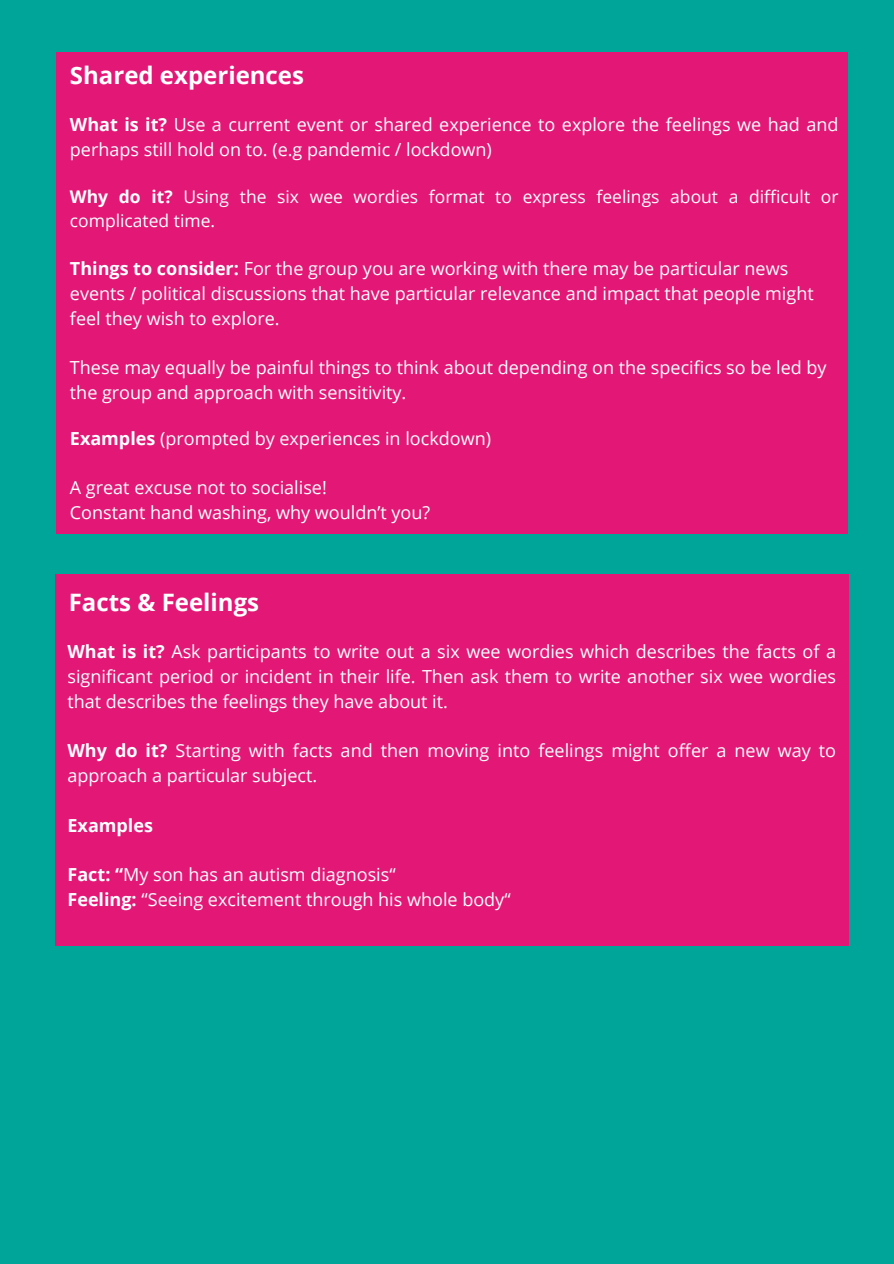
<style>
.page{position:relative;width:894px;height:1264px;background:#fff}
.page>*{position:absolute;margin:0;border:0;box-sizing:border-box;transform-origin:0 0}
.t1{font:700 24px "Open Sans";color:#fff}
.t2{font:18px/24.8px "Open Sans";color:#fff}
.t3{font:700 18px "Open Sans";color:#fff}
.t4{font:17.4px/23.7px "Open Sans";color:#fff}
.s1{font-weight:700}
</style>
<div class="page">
<div style="left:0;top:0;width:893px;height:1263px;background:#00a599"></div>
<div style="left:56px;top:52px;width:791px;height:481px;background:#e21776"></div>
<div style="left:55px;top:574px;width:793px;height:372px;background:#e21776"></div>
<h1 class="t1" style="left:70px;top:58px;width:235px">Shared experiences</h1>
<p class="t2" style="left:70px;top:112px;width:769px"><span class="s1">What is it?</span> Use a current event or shared experience to explore the feelings we had and perhaps still hold on to. (e.g pandemic / lockdown)</p>
<p class="t4" style="left:70px;top:185px;width:769px"><span class="s1">Why do it?</span> Using the six wee wordies format to express feelings about a difficult or complicated time.</p>
<p class="t2" style="left:70px;top:256px;width:745px"><span class="s1">Things to consider:</span> For the group you are working with there may be particular news events / political discussions that have particular relevance and impact that people might feel they wish to explore.</p>
<p class="t2" style="left:70px;top:355px;width:758px">These may equally be painful things to think about depending on the specifics so be led by the group and approach with sensitivity.</p>
<p class="t2" style="left:70px;top:425px;width:422px"><span class="s1">Examples</span> (prompted by experiences in lockdown)</p>
<p class="t2" style="left:70px;top:475px;width:258px">A great excuse not to socialise!</p>
<h1 class="t2" style="left:70px;top:500px;width:362px">Constant hand washing, why wouldn’t you?</h1>
<p class="t1" style="left:69px;top:585px;width:192px">Facts &amp; Feelings</p>
<p class="t2" style="left:67px;top:639px;width:769px;text-align:justify"><span class="s1">What is it?</span> Ask participants to write out a six wee wordies which describes the facts of a significant period or incident in their life. Then ask them to write another six wee wordies that describes the feelings they have about it.</p>
<h2 class="t2" style="left:67px;top:738px;width:769px"><span class="s1">Why do it?</span> Starting with facts and then moving into feelings might offer a new way to approach a particular subject.</h2>
<p class="t3" style="left:67px;top:812px;width:87px">Examples</p>
<p class="t2" style="left:67px;top:861px;width:444px"><span class="s1">Fact: “</span>My son has an autism diagnosis“<br><span class="s1">Feeling:</span> “Seeing excitement through his whole body“</p>
</div>
